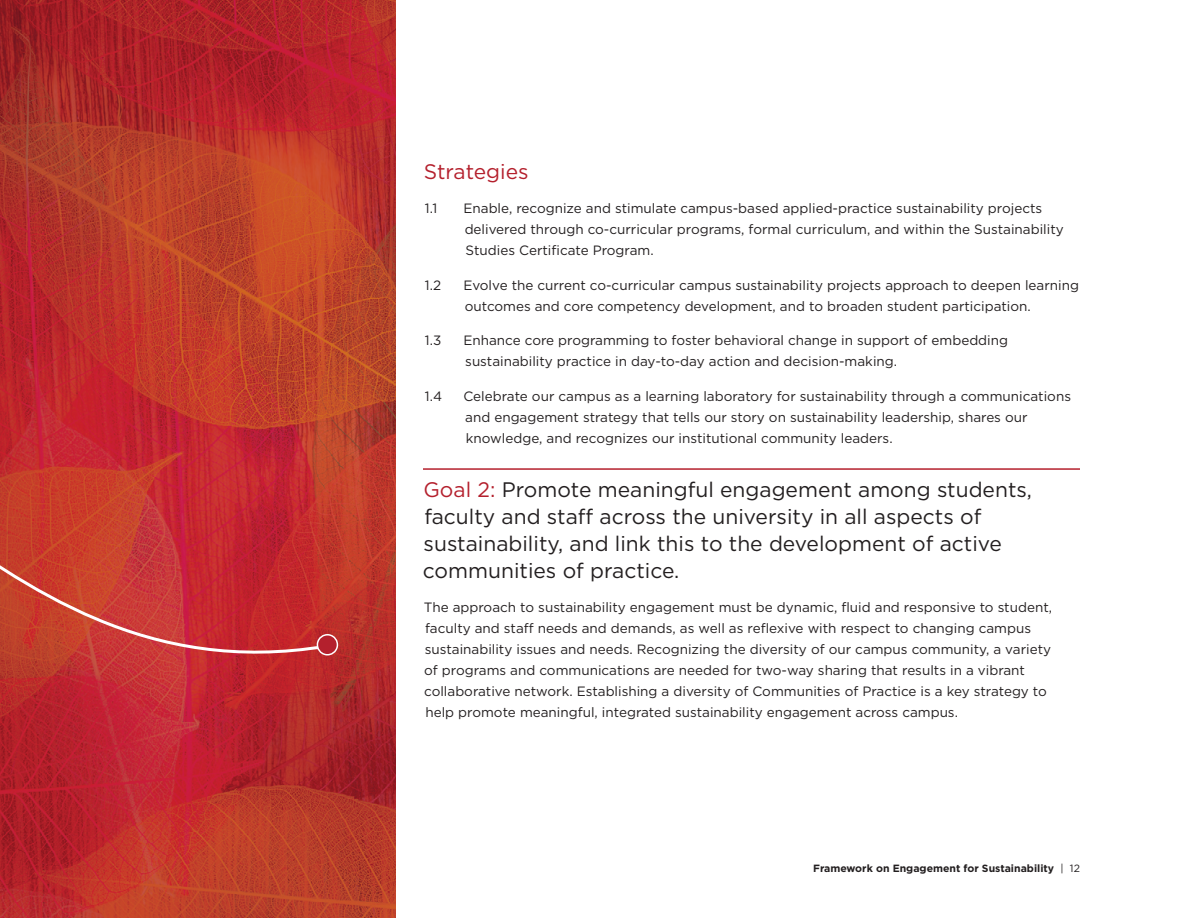
<style>
.page{position:relative;width:1188px;height:918px;background:#fff}
.page>*{position:absolute;margin:0;border:0;box-sizing:border-box;transform-origin:0 0}
.Goals{font:21px/27px "Gotham";color:#231f20}
.Strategies{font:21px "Gotham";color:#b4202d}
.Strategy_Bullets{font:13.5px/21px "Gotham";color:#231f20}
.BODY_copy{font:13.5px/21px "Gotham";color:#231f20}
.t1{font:700 10.5px "Gotham";color:#231f20}
.s1{color:#b4202d}
.s2{font-weight:400}
</style>
<div class="page">
<hr style="left:423px;top:468px;width:657px;height:2px;background:#b4202d">
<svg style="left:0;top:0;width:396px;height:918px;background:#b9312b"></svg>
<svg style="left:0;top:511px;width:330px;height:165px;background:#c53733"></svg>
<svg style="left:317px;top:633px;width:21px;height:23px"></svg>
<p class="Strategies" style="left:424px;top:158px;width:106px">Strategies</p>
<p class="Strategy_Bullets" style="left:425px;top:198px;width:14px">1.1</p>
<p class="Strategy_Bullets" style="left:463px;top:198px;width:602px">Enable, recognize and stimulate campus-based applied-practice sustainability projects delivered through co-curricular programs, formal curriculum, and within the Sustainability<br>Studies Certificate Program.</p>
<p class="Strategy_Bullets" style="left:425px;top:274px;width:18px">1.2</p>
<p class="Strategy_Bullets" style="left:463px;top:274px;width:617px">Evolve the current co-curricular campus sustainability projects approach to deepen learning outcomes and core competency development, and to broaden student participation.</p>
<p class="Strategy_Bullets" style="left:425px;top:330px;width:18px">1.3</p>
<p class="Strategy_Bullets" style="left:463px;top:330px;width:546px">Enhance core programming to foster behavioral change in support of embedding sustainability practice in day-to-day action and decision-making.</p>
<p class="Strategy_Bullets" style="left:425px;top:385px;width:19px">1.4</p>
<p class="Strategy_Bullets" style="left:463px;top:385px;width:609px">Celebrate our campus as a learning laboratory for sustainability through a communications and engagement strategy that tells our story on sustainability leadership, shares our knowledge, and recognizes our institutional community leaders.</p>
<p class="Goals" style="left:423px;top:475px;width:611px"><span class="s1">Goal 2:</span> Promote meaningful engagement among students, faculty and staff across the university in all aspects of sustainability, and link this to the development of active communities of practice.</p>
<p class="BODY_copy" style="left:424px;top:597px;width:630px">The approach to sustainability engagement must be dynamic, fluid and responsive to student, faculty and staff needs and demands, as well as reflexive with respect to changing campus sustainability issues and needs. Recognizing the diversity of our campus community, a variety of programs and communications are needed for two-way sharing that results in a vibrant collaborative network. Establishing a diversity of Communities of Practice is a key strategy to help promote meaningful, integrated sustainability engagement across campus.</p>
<p class="t1" style="left:813px;top:862px;width:268px">Framework on Engagement for Sustainability <span class="s2">| 12</span></p>
</div>
